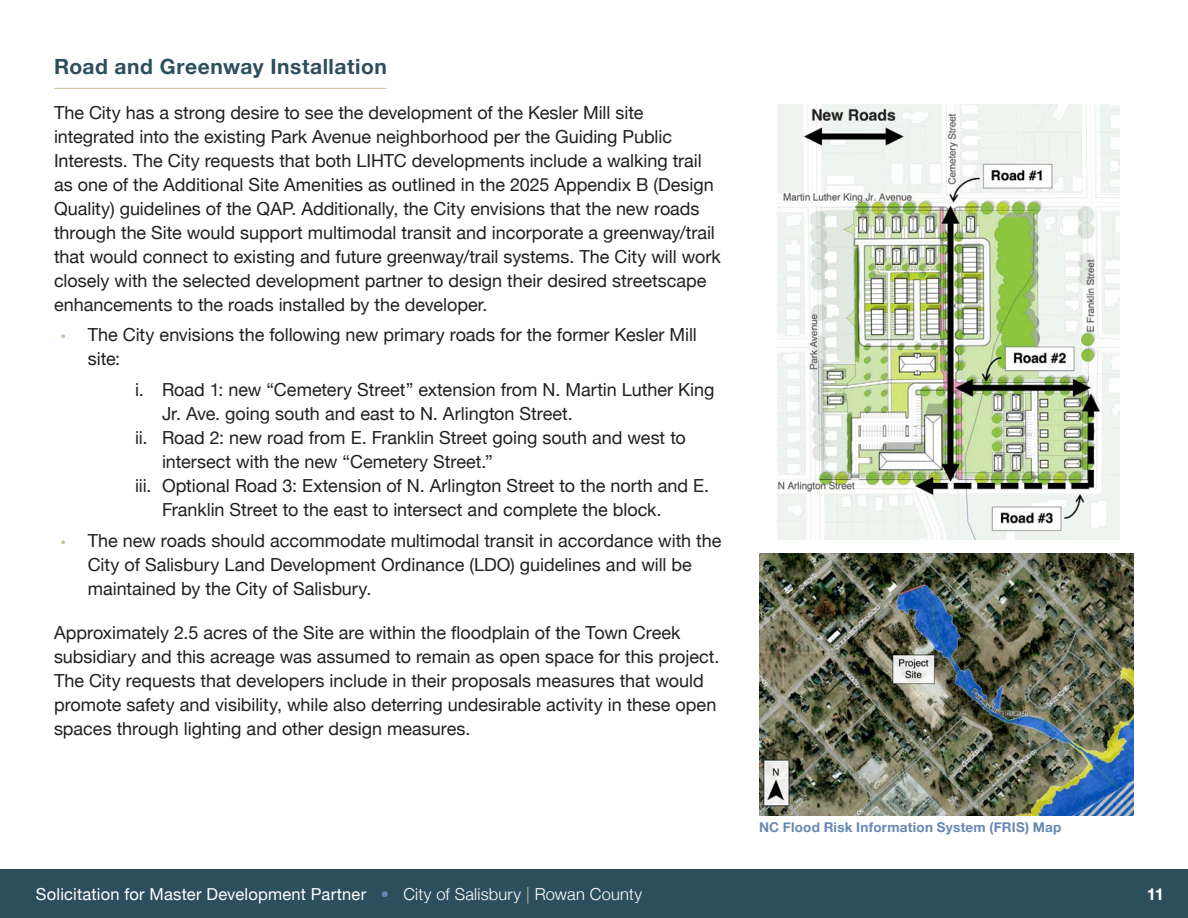
<style>
.page{position:relative;width:1188px;height:918px;background:#fff}
.page>*{position:absolute;margin:0;border:0;box-sizing:border-box;transform-origin:0 0}
.Header_2{font:700 21px "Helvetica Neue";letter-spacing:.025em;color:#2d4f5d}
.body{font:18px/24px "Helvetica Neue";color:#231f20}
.t1{font:16.5px "Helvetica Neue";letter-spacing:.01em;color:#fff}
.t2{font:700 16.5px "Helvetica Neue";color:#fff}
.photo_caption{font:700 13.5px "Helvetica Neue";letter-spacing:.015em;color:#6787b3}
.s1{font-family:"Myriad Pro";color:#ccbf99}
.s2{font-weight:300;color:#6787b3}
.s3{font-weight:300}
.s4{font-weight:300;color:#ccbf99}
</style>
<div class="page">
<div style="left:0;top:869px;width:1188px;height:49px;background:#2d4f5d"></div>
<hr style="left:54px;top:88px;width:332px;height:1px;background:#ccbf99">
<img style="left:777px;top:105px;width:342px;height:435px">
<img style="left:759px;top:554px;width:375px;height:262px">
<p class="Header_2" style="left:54px;top:51px;width:334px">Road and Greenway Installation</p>
<p class="body" style="left:54px;top:101px;width:668px">The City has a strong desire to see the development of the Kesler Mill site integrated into the existing Park Avenue neighborhood per the Guiding Public Interests. The City requests that both LIHTC developments include a walking trail as one of the Additional Site Amenities as outlined in the 2025 Appendix B (Design Quality) guidelines of the QAP. Additionally, the City envisions that the new roads through the Site would support multimodal transit and incorporate a greenway/trail that would connect to existing and future greenway/trail systems. The City will work closely with the selected development partner to design their desired streetscape enhancements to the roads installed by the developer.</p>
<p class="body" style="left:88px;top:324px;width:611px;text-indent:-27px"><span class="s1">•</span> The City envisions the following new primary roads for the former Kesler Mill site:</p>
<p class="body" style="left:162px;top:379px;width:554px;text-indent:-27px">i. Road 1: new “Cemetery Street” extension from N. Martin Luther King<br>Jr. Ave. going south and east to N. Arlington Street.</p>
<p class="body" style="left:162px;top:427px;width:525px;text-indent:-27px">ii. Road 2: new road from E. Franklin Street going south and west to intersect with the new “Cemetery Street.”</p>
<p class="body" style="left:162px;top:475px;width:549px;text-indent:-27px">iii. Optional Road 3: Extension of N. Arlington Street to the north and E.<br>Franklin Street to the east to intersect and complete the block.</p>
<p class="body" style="left:88px;top:530px;width:635px;text-indent:-27px"><span class="s1">•</span> The new roads should accommodate multimodal transit in accordance with the<br>City of Salisbury Land Development Ordinance (LDO) guidelines and will be maintained by the City of Salisbury.</p>
<p class="body" style="left:54px;top:622px;width:667px">Approximately 2.5 acres of the Site are within the floodplain of the Town Creek subsidiary and this acreage was assumed to remain as open space for this project.<br>The City requests that developers include in their proposals measures that would promote safety and visibility, while also deterring undesirable activity in these open spaces through lighting and other design measures.</p>
<p class="photo_caption" style="left:759px;top:817px;width:304px">NC Flood Risk Information System (FRIS) Map</p>
<p class="t1" style="left:36px;top:882px;width:608px">Solicitation for Master Development Partner <span class="s2">•</span> <span class="s3">City of Salisbury</span> <span class="s4">|</span> <span class="s3">Rowan County</span></p>
<p class="t2" style="left:1147px;top:881px;width:19px">11</p>
</div>
